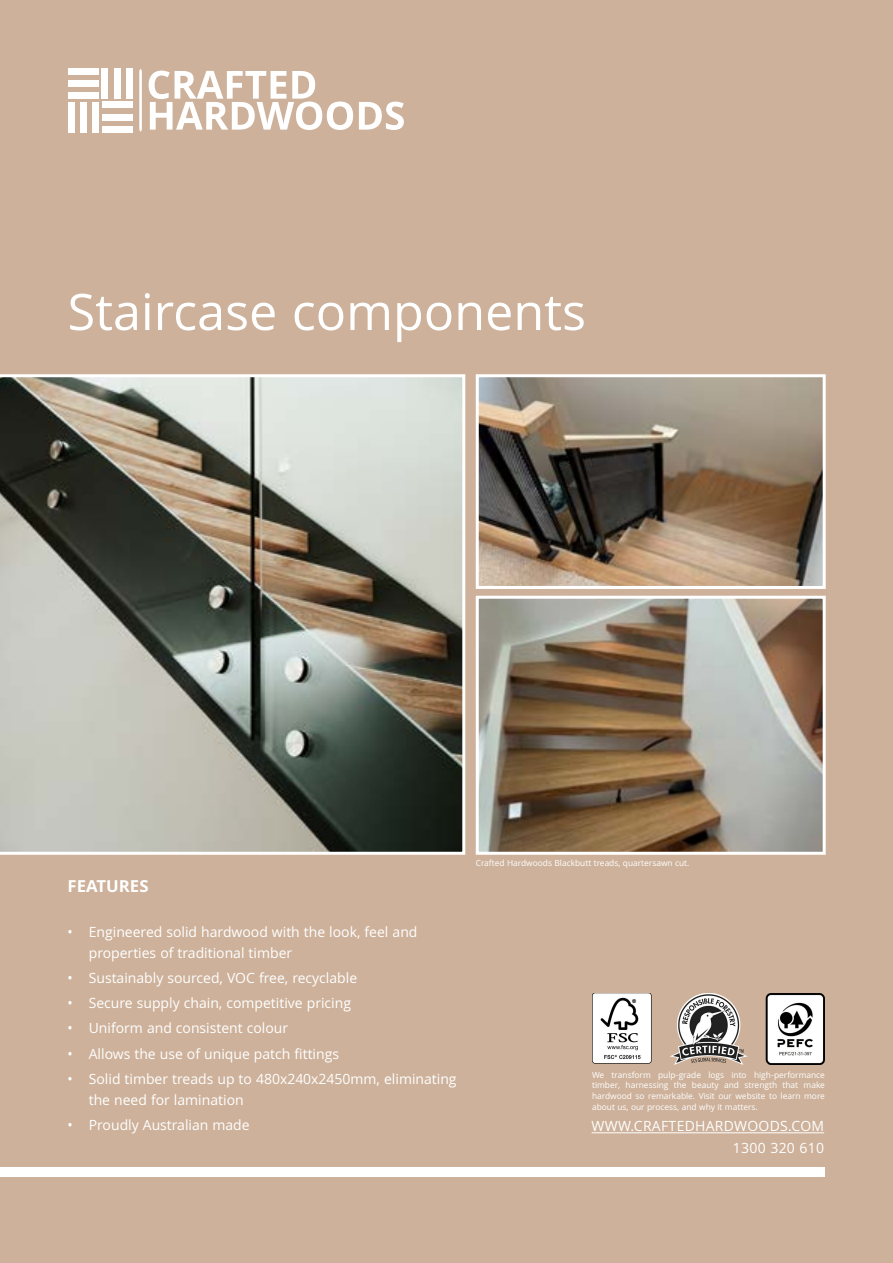
<style>
.page{position:relative;width:893px;height:1263px;background:#cdb19a}
.page>*{position:absolute;margin:0;border:0;box-sizing:border-box;transform-origin:0 0}
.t1{font:54px "Khula";color:#fff}
.t2{font:700 18px "Khula";color:#fff}
.t3{font:15px/21px "Khula";color:#fff}
.t4{font:15px "Khula";letter-spacing:.02em;color:#fff}
.t5{font:9px/10.8px "Khula";color:#fff;text-align:justify}
</style>
<div class="page">
<svg style="left:0;top:374px;width:465px;height:481px;background:#919187"></svg>
<img style="left:480px;top:600px;width:342px;height:251px">
<div style="left:476px;top:596px;width:350px;height:259px;border:3px solid #fff"></div>
<img style="left:480px;top:378px;width:342px;height:207px">
<div style="left:476px;top:374px;width:350px;height:215px;border:3px solid #fff"></div>
<div style="left:0;top:1167px;width:824px;height:10px;background:#fff"></div>
<svg style="left:139px;top:69px;width:3px;height:63px"></svg>
<svg style="left:149px;top:71px;width:255px;height:59px"></svg>
<div style="left:68px;top:68px;width:31px;height:7px;background:#fff"></div>
<div style="left:68px;top:80px;width:31px;height:7px;background:#fff"></div>
<div style="left:68px;top:92px;width:31px;height:7px;background:#fff"></div>
<div style="left:102px;top:102px;width:31px;height:6px;background:#fff"></div>
<div style="left:102px;top:114px;width:31px;height:6px;background:#fff"></div>
<div style="left:102px;top:126px;width:31px;height:7px;background:#fff"></div>
<div style="left:92px;top:102px;width:7px;height:31px;background:#fff"></div>
<div style="left:80px;top:102px;width:7px;height:31px;background:#fff"></div>
<div style="left:68px;top:102px;width:7px;height:31px;background:#fff"></div>
<div style="left:126px;top:68px;width:7px;height:31px;background:#fff"></div>
<div style="left:114px;top:68px;width:6px;height:31px;background:#fff"></div>
<div style="left:102px;top:68px;width:6px;height:31px;background:#fff"></div>
<hr style="left:592px;top:1132px;width:232px;height:1px;background:#fff">
<img style="left:592px;top:993px;width:232px;height:71px">
<h1 class="t1" style="left:68px;top:280px;width:520px">Staircase components</h1>
<p class="t2" style="left:68px;top:875px;width:83px">FEATURES</p>
<p class="t3" style="left:89px;top:921px;width:330px;text-indent:-21px">• Engineered solid hardwood with the look, feel and properties of traditional timber</p>
<p class="t3" style="left:68px;top:967px;width:291px">• Sustainably sourced, VOC free, recyclable</p>
<p class="t3" style="left:68px;top:992px;width:285px">• Secure supply chain, competitive pricing</p>
<p class="t3" style="left:68px;top:1017px;width:222px">• Uniform and consistent colour</p>
<p class="t3" style="left:68px;top:1043px;width:273px">• Allows the use of unique patch fittings</p>
<p class="t3" style="left:89px;top:1068px;width:369px;text-indent:-21px">• Solid timber treads up to 480x240x2450mm, eliminating the need for lamination</p>
<p class="t3" style="left:68px;top:1114px;width:184px">• Proudly Australian made</p>
<p class="t5" style="left:476px;top:857px;width:215px">Crafted Hardwoods Blackbutt treads, quartersawn cut.</p>
<p class="t5" style="left:592px;top:1069px;width:234px">We transform pulp-grade logs into high-performance timber, harnessing the beauty and strength that make hardwood so remarkable. Visit our website to learn more about us, our process, and why it matters.</p>
<p class="t4" style="left:592px;top:1116px;width:234px">WWW.CRAFTEDHARDWOODS.COM</p>
<p class="t4" style="left:733px;top:1139px;width:93px">1300 320 610</p>
</div>
